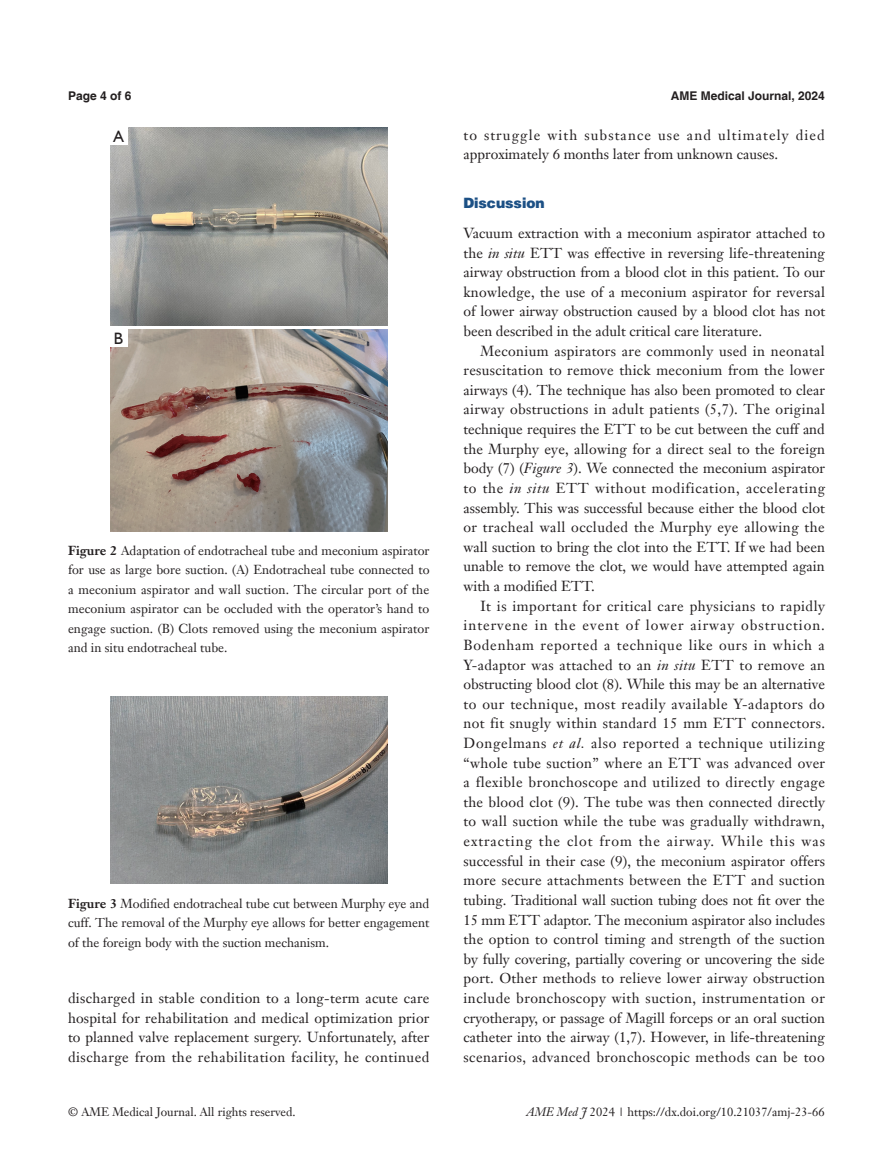
<style>
.page{position:relative;width:893px;height:1170px;background:#fff}
.page>*{position:absolute;margin:0;border:0;box-sizing:border-box;transform-origin:0 0}
.t1{font:16.5px "Humanist 521 BT";color:#231f20}
.t2{font:14.25px/19.6px "Janson Text LT";color:#231f20;text-align:justify}
.t3{font:14.25px/19.6px "Janson Text LT";letter-spacing:.04em;color:#231f20}
._1ji-6_5{font:900 14.25px "Helvetica";color:#1c5085}
.t4{font:12.75px/19.5px "Janson Text LT";color:#231f20;text-align:justify}
.t5{font:12px "Janson Text LT";color:#231f20}
.t6{font:700 12px "Helvetica";color:#231f20}
.s1{font-weight:700}
.s2{font-style:italic}
</style>
<div class="page">
<img style="left:110px;top:696px;width:277px;height:187px">
<img style="left:110px;top:128px;width:277px;height:197px">
<img style="left:110px;top:330px;width:277px;height:201px">
<div style="left:110px;top:128px;width:17px;height:17px;background:#fff"></div>
<div style="left:110px;top:330px;width:17px;height:17px;background:#fff"></div>
<p class="t6" style="left:68px;top:88px;width:65px">Page 4 of 6</p>
<p class="t6" style="left:671px;top:88px;width:156px">AME Medical Journal, 2024</p>
<p class="t1" style="left:113px;top:126px;width:12px">A</p>
<p class="t1" style="left:114px;top:328px;width:11px">B</p>
<p class="t4" style="left:68px;top:540px;width:363px"><span class="s1">Figure 2</span> Adaptation of endotracheal tube and meconium aspirator for use as large bore suction. (A) Endotracheal tube connected to a meconium aspirator and wall suction. The circular port of the meconium aspirator can be occluded with the operator’s hand to engage suction. (B) Clots removed using the meconium aspirator and in situ endotracheal tube.</p>
<p class="t4" style="left:68px;top:893px;width:363px"><span class="s1">Figure 3</span> Modified endotracheal tube cut between Murphy eye and cuff. The removal of the Murphy eye allows for better engagement of the foreign body with the suction mechanism.</p>
<p class="t2" style="left:68px;top:988px;width:363px">discharged in stable condition to a long-term acute care hospital for rehabilitation and medical optimization prior to planned valve replacement surgery. Unfortunately, after discharge from the rehabilitation facility, he continued</p>
<p class="t3" style="left:463px;top:125px;width:363px">to struggle with substance use and ultimately died approximately 6 months later from unknown causes.</p>
<p class="_1ji-6_5" style="left:463px;top:194px;width:83px">Discussion</p>
<p class="t2" style="left:463px;top:223px;width:363px">Vacuum extraction with a meconium aspirator attached to the <span class="s2">in situ</span> ETT was effective in reversing life-threatening airway obstruction from a blood clot in this patient. To our knowledge, the use of a meconium aspirator for reversal of lower airway obstruction caused by a blood clot has not been described in the adult critical care literature.</p>
<p class="t2" style="left:463px;top:341px;width:363px;text-indent:17px">Meconium aspirators are commonly used in neonatal resuscitation to remove thick meconium from the lower airways (4). The technique has also been promoted to clear airway obstructions in adult patients (5,7). The original technique requires the ETT to be cut between the cuff and the Murphy eye, allowing for a direct seal to the foreign body (7) (<span class="s2">Figure 3</span>). We connected the meconium aspirator to the <span class="s2">in situ</span> ETT without modification, accelerating assembly. This was successful because either the blood clot or tracheal wall occluded the Murphy eye allowing the wall suction to bring the clot into the ETT. If we had been unable to remove the clot, we would have attempted again with a modified ETT.</p>
<p class="t2" style="left:463px;top:595px;width:363px;text-indent:17px">It is important for critical care physicians to rapidly intervene in the event of lower airway obstruction.<br>Bodenham reported a technique like ours in which a Y-adaptor was attached to an <span class="s2">in situ</span> ETT to remove an obstructing blood clot (8). While this may be an alternative to our technique, most readily available Y-adaptors do not fit snugly within standard 15 mm ETT connectors.<br>Dongelmans <span class="s2">et al.</span> also reported a technique utilizing “whole tube suction” where an ETT was advanced over a flexible bronchoscope and utilized to directly engage the blood clot (9). The tube was then connected directly to wall suction while the tube was gradually withdrawn, extracting the clot from the airway. While this was successful in their case (9), the meconium aspirator offers more secure attachments between the ETT and suction tubing. Traditional wall suction tubing does not fit over the 15 mm ETT adaptor. The meconium aspirator also includes the option to control timing and strength of the suction by fully covering, partially covering or uncovering the side port. Other methods to relieve lower airway obstruction include bronchoscopy with suction, instrumentation or cryotherapy, or passage of Magill forceps or an oral suction catheter into the airway (1,7). However, in life-threatening scenarios, advanced bronchoscopic methods can be too</p>
<p class="t5" style="left:68px;top:1104px;width:229px">© AME Medical Journal. All rights reserved.</p>
<p class="t5" style="left:526px;top:1104px;width:300px"><span class="s2">AME Med J</span> 2024 | https://dx.doi.org/10.21037/amj-23-66</p>
</div>
